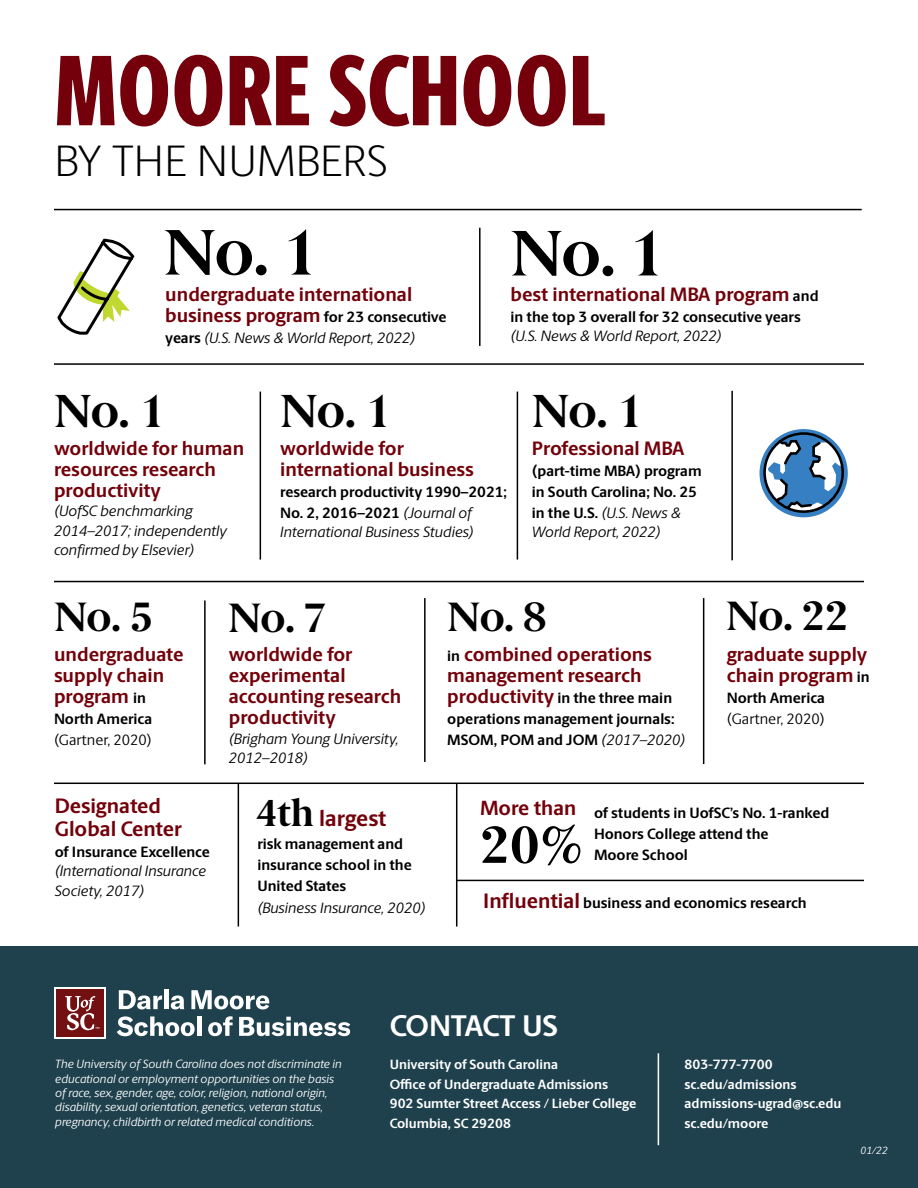
<style>
.page{position:relative;width:918px;height:1188px;background:#fff}
.page>*{position:absolute;margin:0;border:0;box-sizing:border-box;transform-origin:0 0}
.Back_Cover_-_H1{font:800 100.5px "Berlingske Sans X Cn";letter-spacing:.01em;color:#73000a}
.Back_Cover_-_H2_No{font:700 64.5px "Berlingske Serif";color:#000}
.Back_Cover_-_H5_Rank{font:700 52.2px "Berlingske Serif";color:#000}
.Back_Cover_-_H3_Rank{font:700 46.5px "Berlingske Serif";color:#000}
.Back_Cover_-_H1-2{font:300 44.1px "Berlingske Sans";letter-spacing:.015em;color:#000}
.Back_Cover_-_H4_Rank{font:700 41.1px "Berlingske Serif";letter-spacing:-.03em;color:#000}
.Back_Cover_-_Contact{font:700 30px "Berlingske Sans";letter-spacing:-.02em;color:#fff}
.Back_Cover_-_H5_Rank-2{font:700 22.5px "Berlingske Sans";letter-spacing:-.005em;color:#73000a}
.t1{font:700 21px/22.5px "Berlingske Sans";color:#73000a}
.Back_Cover_-_H5_Rank-3{font:700 20.55px "Berlingske Sans";color:#73000a}
.t2{font:700 19.5px/21px "Berlingske Sans";color:#73000a}
.t3{font:700 15px/21px "Berlingske Sans";color:#000}
.t4{font:italic 15px/19.5px "Berlingske Sans";color:#000}
.t5{font:15px "Berlingske Sans";color:#000}
.P_-_Contact_Block{font:700 13.5px "Berlingske Sans";color:#fff}
.Back_Cover_-_Italic{font:italic 12px/14.4px "Berlingske Sans";color:#fff}
.t6{font:italic 10.5px "Berlingske Sans";color:#fff}
.s1{font-weight:700;font-style:normal;font-size:19.5px;color:#73000a}
.s2{font-weight:700;font-style:normal}
.s3{font-size:15px;color:#000}
.s4{font-weight:400;font-style:italic}
.s5{font-size:19.5px;color:#73000a}
.s6{font-family:"Berlingske Serif";font-size:37.5px;color:#000}
.s7{font-size:21px;color:#73000a}
</style>
<div class="page">
<div style="left:0;top:947px;width:918px;height:241px;background:#1f414d"></div>
<svg style="left:57px;top:238px;width:78px;height:97px"></svg>
<hr style="left:479px;top:228px;width:2px;height:118px;background:#000">
<svg style="left:760px;top:429px;width:88px;height:88px"></svg>
<svg style="left:55px;top:988px;width:51px;height:51px"></svg>
<div style="left:57px;top:990px;width:47px;height:47px;background:#731012"></div>
<svg style="left:65px;top:996px;width:35px;height:34px"></svg>
<svg style="left:119px;top:990px;width:43px;height:19px"></svg>
<hr style="left:164px;top:990px;width:4px;height:19px;background:#fff">
<svg style="left:171px;top:995px;width:13px;height:14px"></svg>
<svg style="left:191px;top:990px;width:78px;height:19px"></svg>
<svg style="left:117px;top:1016px;width:78px;height:20px"></svg>
<hr style="left:197px;top:1016px;width:4px;height:20px;background:#fff">
<svg style="left:208px;top:1016px;width:25px;height:20px"></svg>
<svg style="left:239px;top:1017px;width:111px;height:19px"></svg>
<hr style="left:54px;top:209px;width:808px;height:1px;background:#000">
<hr style="left:54px;top:363px;width:810px;height:2px;background:#000">
<hr style="left:658px;top:1053px;width:1px;height:92px;background:#fff">
<hr style="left:260px;top:392px;width:1px;height:168px;background:#000">
<hr style="left:517px;top:392px;width:1px;height:168px;background:#000">
<hr style="left:54px;top:581px;width:810px;height:1px;background:#000">
<hr style="left:204px;top:600px;width:2px;height:164px;background:#000">
<hr style="left:424px;top:598px;width:2px;height:164px;background:#000">
<hr style="left:703px;top:598px;width:1px;height:166px;background:#000">
<hr style="left:54px;top:783px;width:810px;height:1px;background:#000">
<hr style="left:238px;top:784px;width:1px;height:143px;background:#000">
<hr style="left:731px;top:391px;width:2px;height:169px;background:#000">
<hr style="left:456px;top:784px;width:1px;height:143px;background:#000">
<hr style="left:456px;top:880px;width:408px;height:1px;background:#000">
<h1 class="Back_Cover_-_H1" style="left:55px;top:16px;width:552px">MOORE SCHOOL</h1>
<h1 class="Back_Cover_-_H1-2" style="left:55px;top:131px;width:335px">BY THE NUMBERS</h1>
<h2 class="Back_Cover_-_H2_No" style="left:164px;top:200px;width:157px">No. 1</h2>
<p class="t2" style="left:165px;top:283px;width:249px">undergraduate international</p>
<p class="t4" style="left:165px;top:305px;width:283px;line-height:21px"><span class="s1">business program</span> <span class="s2">for 23 consecutive years</span> (U.S. News &amp; World Report, 2022)</p>
<h2 class="Back_Cover_-_H2_No" style="left:511px;top:201px;width:157px">No. 1</h2>
<p class="t2" style="left:511px;top:283px;width:310px">best international MBA program <span class="s3">and</span></p>
<p class="t3" style="left:511px;top:306px;width:292px">in the top 3 overall for 32 consecutive years</p>
<p class="t4" style="left:511px;top:326px;width:213px">(U.S. News &amp; World Report, 2022)</p>
<h3 class="Back_Cover_-_H3_Rank" style="left:54px;top:373px;width:114px">No. 1</h3>
<p class="t2" style="left:54px;top:437px;width:192px">worldwide for human resources research productivity</p>
<p class="t4" style="left:54px;top:501px;width:140px">(UofSC benchmarking</p>
<p class="t4" style="left:54px;top:520px;width:175px">2014–2017; independently confirmed by Elsevier)</p>
<h3 class="Back_Cover_-_H3_Rank" style="left:280px;top:373px;width:114px">No. 1</h3>
<p class="t2" style="left:280px;top:437px;width:195px">worldwide for international business</p>
<p class="t3" style="left:280px;top:481px;width:228px">research productivity 1990–2021;<br>No. 2, 2016–2021 <span class="s4">(Journal of</span></p>
<p class="t4" style="left:280px;top:522px;width:195px">International Business Studies)</p>
<h3 class="Back_Cover_-_H3_Rank" style="left:532px;top:373px;width:114px">No. 1</h3>
<p class="t2" style="left:532px;top:437px;width:154px">Professional MBA</p>
<p class="t3" style="left:532px;top:460px;width:171px">(part-time MBA) program in South Carolina; No. 25 in the U.S. <span class="s4">(U.S. News &amp;</span></p>
<p class="t4" style="left:532px;top:522px;width:130px">World Report, 2022)</p>
<h4 class="Back_Cover_-_H4_Rank" style="left:54px;top:584px;width:101px">No. 5</h4>
<p class="t2" style="left:54px;top:644px;width:131px">undergraduate supply chain program <span class="s3">in</span></p>
<p class="t3" style="left:54px;top:709px;width:100px">North America</p>
<p class="t5" style="left:54px;top:730px;width:99px">(Gartner, 2020)</p>
<h4 class="Back_Cover_-_H4_Rank" style="left:228px;top:584px;width:101px">No. 7</h4>
<p class="t2" style="left:229px;top:644px;width:174px">worldwide for experimental accounting research productivity</p>
<p class="t4" style="left:229px;top:728px;width:171px">(Brigham Young University,</p>
<p class="t4" style="left:229px;top:748px;width:81px">2012–2018)</p>
<h4 class="Back_Cover_-_H4_Rank" style="left:447px;top:584px;width:101px">No. 8</h4>
<p class="t2" style="left:447px;top:644px;width:206px"><span class="s3">in</span> combined operations management research</p>
<p class="t3" style="left:447px;top:688px;width:240px"><span class="s5">productivity</span> in the three main operations management journals:<br>MSOM, POM and JOM <span class="s4">(2017–2020)</span></p>
<h4 class="Back_Cover_-_H4_Rank" style="left:726px;top:583px;width:124px">No. 22</h4>
<p class="t2" style="left:727px;top:644px;width:144px">graduate supply chain program <span class="s3">in</span></p>
<p class="t3" style="left:727px;top:688px;width:100px">North America</p>
<p class="t5" style="left:727px;top:709px;width:99px">(Gartner, 2020)</p>
<p class="t1" style="left:55px;top:794px;width:129px">Designated<br>Global Center</p>
<p class="t4" style="left:55px;top:841px;width:157px"><span class="s2">of Insurance Excellence </span>(International Insurance<br>Society, 2017)</p>
<h5 class="Back_Cover_-_H5_Rank-2" style="left:256px;top:801px;width:132px"><span class="s6">4th</span> largest</h5>
<p class="t3" style="left:257px;top:833px;width:156px">risk management and insurance school in the<br>United States</p>
<p class="t4" style="left:257px;top:897px;width:170px">(Business Insurance, 2020)</p>
<h5 class="Back_Cover_-_H5_Rank-3" style="left:480px;top:792px;width:98px">More than</h5>
<h5 class="Back_Cover_-_H5_Rank" style="left:480px;top:802px;width:105px">20%</h5>
<p class="t3" style="left:594px;top:802px;width:237px">of students in UofSC’s No. 1-ranked<br>Honors College attend the<br>Moore School</p>
<p class="t3" style="left:483px;top:893px;width:325px"><span class="s7">Influential</span> business and economics research</p>
<p class="Back_Cover_-_Italic" style="left:55px;top:1056px;width:288px">The University of South Carolina does not discriminate in educational or employment opportunities on the basis of race, sex, gender, age, color, religion, national origin, disability, sexual orientation, genetics, veteran status, pregnancy, childbirth or related medical conditions.</p>
<h6 class="Back_Cover_-_Contact" style="left:390px;top:1003px;width:170px">CONTACT US</h6>
<p class="P_-_Contact_Block" style="left:390px;top:1055px;width:170px">University of South Carolina</p>
<p class="P_-_Contact_Block" style="left:390px;top:1074px;width:220px">Office of Undergraduate Admissions</p>
<p class="P_-_Contact_Block" style="left:390px;top:1094px;width:248px">902 Sumter Street Access / Lieber College</p>
<p class="P_-_Contact_Block" style="left:390px;top:1113px;width:123px">Columbia, SC 29208</p>
<p class="P_-_Contact_Block" style="left:685px;top:1055px;width:90px">803-777-7700</p>
<p class="P_-_Contact_Block" style="left:685px;top:1074px;width:113px">sc.edu/admissions</p>
<p class="P_-_Contact_Block" style="left:685px;top:1094px;width:158px">admissions-ugrad@sc.edu</p>
<p class="P_-_Contact_Block" style="left:685px;top:1113px;width:85px">sc.edu/moore</p>
<p class="t6" style="left:861px;top:1143px;width:29px">01/22</p>
</div>
